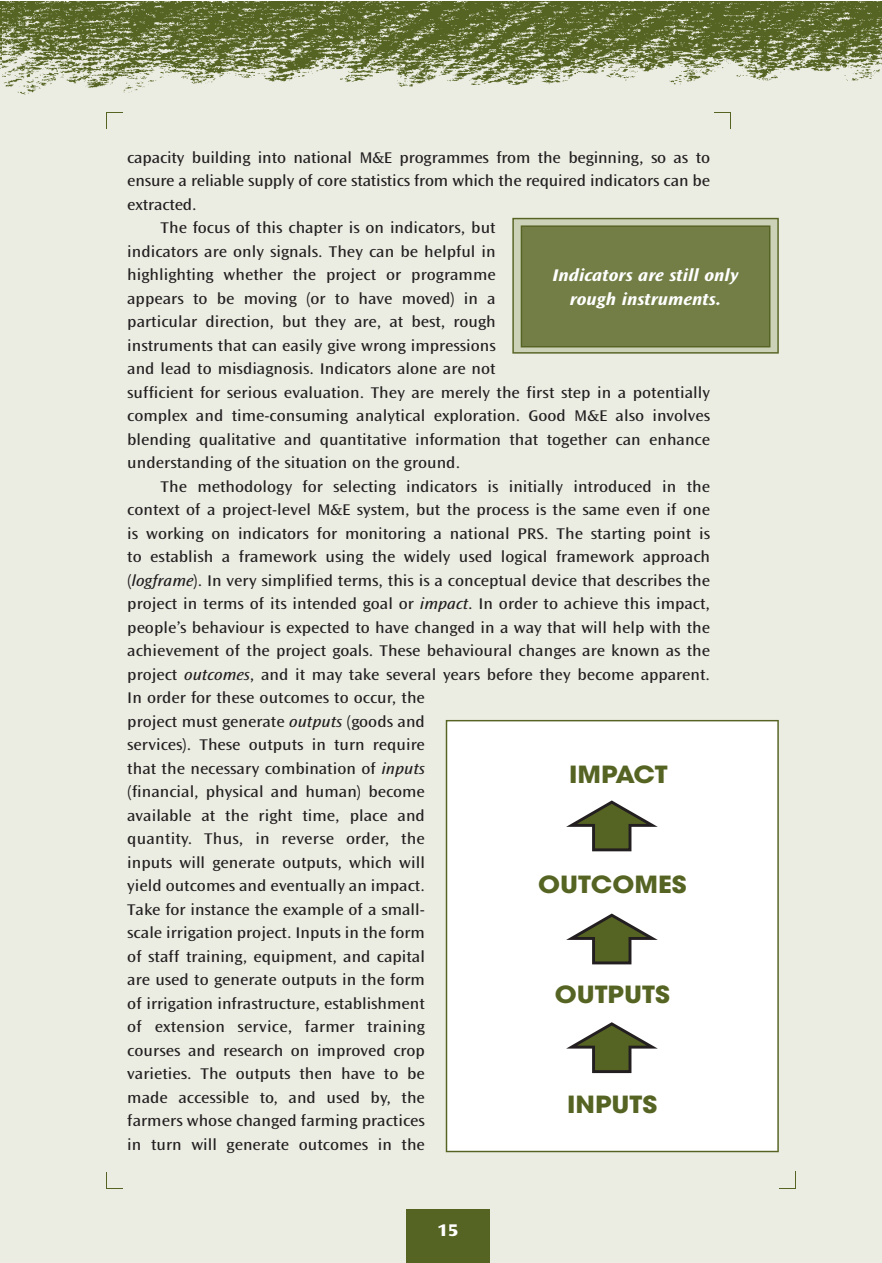
<style>
.page{position:relative;width:882px;height:1263px;background:#fff}
.page>*{position:absolute;margin:0;border:0;box-sizing:border-box;transform-origin:0 0}
.t1{font:700 23.55px "ITC Avant Garde Std";color:#566423;scale:1.1 1}
.t2{font:italic 700 17.55px/23.5px "Ocean Sans Std";color:#fff;text-align:center;scale:1.1 1}
.t3{font:800 17.55px "Ocean Sans Std";color:#fff;scale:1.1 1}
.t4{font:16.2px "Ocean Sans Std";color:#231f20;scale:1.1 1}
.s1{font-style:italic}
</style>
<div class="page">
<hr style="left:0;top:2px;width:2px;height:1261px;background:#ebede3">
<div style="left:2px;top:2px;width:880px;height:1261px;background:#ebede3"></div>
<svg style="left:106px;top:112px;width:17px;height:17px"></svg>
<svg style="left:106px;top:1172px;width:17px;height:17px"></svg>
<div style="left:406px;top:1209px;width:84px;height:54px;background:#566423"></div>
<svg style="left:779px;top:1171px;width:17px;height:18px"></svg>
<svg style="left:512px;top:218px;width:267px;height:136px;background:#7c8753"></svg>
<svg style="left:2px;top:2px;width:880px;height:93px"></svg>
<svg style="left:714px;top:112px;width:17px;height:17px"></svg>
<div style="left:446px;top:720px;width:333px;height:432px;background:#fff"></div>
<svg style="left:566px;top:800px;width:92px;height:51px;background:#aaae99"></svg>
<svg style="left:566px;top:1022px;width:92px;height:51px;background:#a9ad98"></svg>
<svg style="left:566px;top:913px;width:92px;height:51px;background:#aaae99"></svg>
<p class="t4" style="left:127px;top:150px;width:531px">capacity building into national M&amp;E programmes from the beginning, so as to</p>
<p class="t4" style="left:127px;top:174px;width:531px">ensure a reliable supply of core statistics from which the required indicators can be</p>
<p class="t4" style="left:127px;top:197px;width:65px">extracted.</p>
<p class="t4" style="left:161px;top:221px;width:306px">The focus of this chapter is on indicators, but</p>
<p class="t4" style="left:127px;top:244px;width:336px">indicators are only signals. They can be helpful in</p>
<p class="t4" style="left:127px;top:268px;width:336px">highlighting whether the project or programme</p>
<p class="t4" style="left:127px;top:291px;width:336px">appears to be moving (or to have moved) in a</p>
<p class="t4" style="left:127px;top:315px;width:336px">particular direction, but they are, at best, rough</p>
<p class="t4" style="left:127px;top:338px;width:336px">instruments that can easily give wrong impressions</p>
<p class="t4" style="left:127px;top:362px;width:336px">and lead to misdiagnosis. Indicators alone are not</p>
<p class="t4" style="left:127px;top:385px;width:531px">sufficient for serious evaluation. They are merely the first step in a potentially</p>
<p class="t4" style="left:127px;top:409px;width:531px">complex and time-consuming analytical exploration. Good M&amp;E also involves</p>
<p class="t4" style="left:127px;top:432px;width:531px">blending qualitative and quantitative information that together can enhance</p>
<p class="t4" style="left:127px;top:456px;width:304px">understanding of the situation on the ground.</p>
<p class="t4" style="left:161px;top:479px;width:501px">The methodology for selecting indicators is initially introduced in the</p>
<p class="t4" style="left:127px;top:503px;width:531px">context of a project-level M&amp;E system, but the process is the same even if one</p>
<p class="t4" style="left:127px;top:526px;width:531px">is working on indicators for monitoring a national PRS. The starting point is</p>
<p class="t4" style="left:127px;top:550px;width:531px">to establish a framework using the widely used logical framework approach</p>
<p class="t4" style="left:127px;top:573px;width:531px">(<span class="s1">logframe</span>). In very simplified terms, this is a conceptual device that describes the</p>
<p class="t4" style="left:127px;top:596px;width:531px">project in terms of its intended goal or <span class="s1">impact</span>. In order to achieve this impact,</p>
<p class="t4" style="left:127px;top:620px;width:531px">people’s behaviour is expected to have changed in a way that will help with the</p>
<p class="t4" style="left:127px;top:643px;width:531px">achievement of the project goals. These behavioural changes are known as the</p>
<p class="t4" style="left:127px;top:667px;width:531px">project <span class="s1">outcomes</span>, and it may take several years before they become apparent.</p>
<p class="t4" style="left:127px;top:690px;width:272px">In order for these outcomes to occur, the</p>
<p class="t4" style="left:127px;top:714px;width:272px">project must generate <span class="s1">outputs</span> (goods and</p>
<p class="t4" style="left:127px;top:737px;width:272px">services). These outputs in turn require</p>
<p class="t4" style="left:127px;top:761px;width:272px">that the necessary combination of <span class="s1">inputs</span></p>
<p class="t4" style="left:127px;top:784px;width:272px">(financial, physical and human) become</p>
<p class="t4" style="left:127px;top:808px;width:272px">available at the right time, place and</p>
<p class="t4" style="left:127px;top:831px;width:272px">quantity. Thus, in reverse order, the</p>
<p class="t4" style="left:127px;top:855px;width:272px">inputs will generate outputs, which will</p>
<p class="t4" style="left:127px;top:878px;width:272px">yield outcomes and eventually an impact.</p>
<p class="t4" style="left:127px;top:902px;width:272px">Take for instance the example of a small-</p>
<p class="t4" style="left:127px;top:925px;width:272px">scale irrigation project. Inputs in the form</p>
<p class="t4" style="left:127px;top:949px;width:272px">of staff training, equipment, and capital</p>
<p class="t4" style="left:127px;top:972px;width:272px">are used to generate outputs in the form</p>
<p class="t4" style="left:127px;top:996px;width:272px">of irrigation infrastructure, establishment</p>
<p class="t4" style="left:127px;top:1019px;width:272px">of extension service, farmer training</p>
<p class="t4" style="left:127px;top:1043px;width:272px">courses and research on improved crop</p>
<p class="t4" style="left:127px;top:1066px;width:272px">varieties. The outputs then have to be</p>
<p class="t4" style="left:127px;top:1090px;width:272px">made accessible to, and used by, the</p>
<p class="t4" style="left:127px;top:1113px;width:272px">farmers whose changed farming practices</p>
<p class="t4" style="left:127px;top:1137px;width:272px">in turn will generate outcomes in the</p>
<p class="t2" style="left:552px;top:264px;width:171px">Indicators are still only rough instruments.</p>
<h1 class="t1" style="left:569px;top:765px;width:91px">IMPACT</h1>
<h1 class="t1" style="left:538px;top:875px;width:136px">OUTCOMES</h1>
<h1 class="t1" style="left:555px;top:985px;width:106px">OUTPUTS</h1>
<h1 class="t1" style="left:567px;top:1095px;width:83px">INPUTS</h1>
<p class="t3" style="left:437px;top:1220px;width:20px">15</p>
</div>
